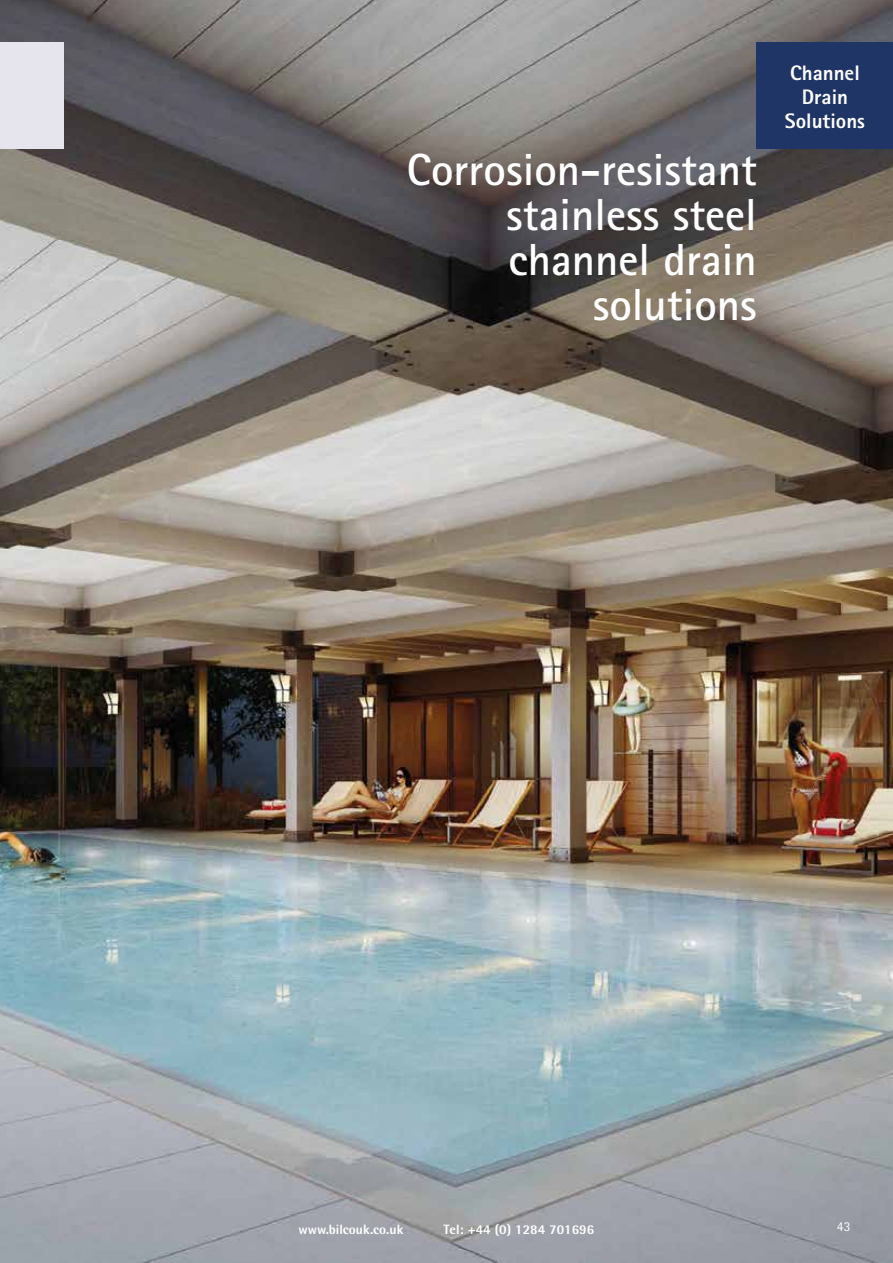
<style>
.page{position:relative;width:893px;height:1263px;background:#fff}
.page>*{position:absolute;margin:0;border:0;box-sizing:border-box;transform-origin:0 0}
.t1{font:700 45px/45px "Rotis Sans Serif";color:#fff;text-align:right}
.t2{font:800 21px/24px "Rotis Sans Serif";color:#fff;text-align:center}
.t3{font:800 13.5px "Rotis Semi Sans";color:#fff}
.t4{font:13.5px "Rotis Sans Serif";color:#fff}
</style>
<div class="page">
<img style="left:0;top:0;width:893px;height:1263px">
<div style="left:757px;top:43px;width:136px;height:106px;background:#1f3565"></div>
<div style="left:0;top:43px;width:64px;height:106px;background:#e6e5ee"></div>
<p class="t1" style="left:407px;top:146px;width:351px">Corrosion-resistant stainless steel channel drain solutions</p>
<p class="t2" style="left:785px;top:61px;width:82px">Channel<br>Drain<br>Solutions</p>
<p class="t3" style="left:299px;top:1220px;width:106px">www.bilcouk.co.uk</p>
<p class="t3" style="left:444px;top:1220px;width:152px">Tel: +44 (0) 1284 701696</p>
<p class="t4" style="left:837px;top:1219px;width:15px">43</p>
</div>
